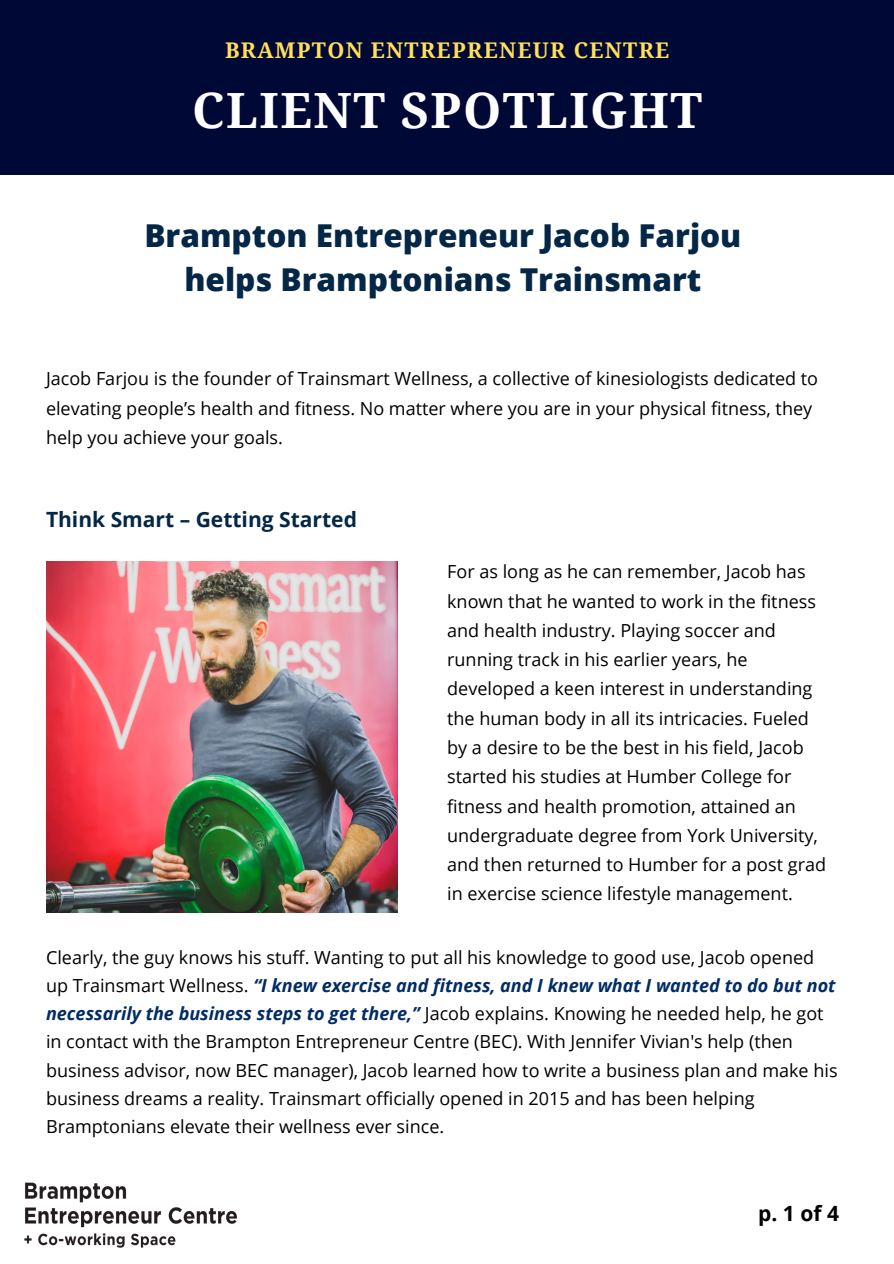
<style>
.page{position:relative;width:894px;height:1264px;background:#fff}
.page>*{position:absolute;margin:0;border:0;box-sizing:border-box;transform-origin:0 0}
.t1{font:700 48.6px "Droid Serif";letter-spacing:.03em;color:#fff}
.t2{font:800 31.5px "Open Sans";color:#052747}
.t3{font:700 21.6px "Droid Serif";letter-spacing:.06em;color:#ffde59}
.t4{font:700 21px "Open Sans";color:#052747}
.t5{font:700 21px "Open Sans";color:#000}
.t6{font:18px/29.2px "Open Sans";color:#000}
.s1{font-weight:700;font-style:italic;color:#002c65}
</style>
<div class="page">
<div style="left:0;top:0;width:893px;height:174px;background:#000836"></div>
<img style="left:24px;top:1182px;width:213px;height:66px">
<img style="left:46px;top:561px;width:351px;height:351px">
<p class="t3" style="left:225px;top:38px;width:445px">BRAMPTON ENTREPRENEUR CENTRE</p>
<p class="t1" style="left:192px;top:83px;width:511px">CLIENT SPOTLIGHT</p>
<p class="t2" style="left:144px;top:213px;width:598px">Brampton Entrepreneur Jacob Farjou</p>
<p class="t2" style="left:184px;top:257px;width:518px">helps Bramptonians Trainsmart</p>
<p class="t6" style="left:46px;top:364px;width:773px">Jacob Farjou is the founder of Trainsmart Wellness, a collective of kinesiologists dedicated to elevating people’s health and fitness. No matter where you are in your physical fitness, they help you achieve your goals.</p>
<p class="t4" style="left:46px;top:504px;width:312px">Think Smart – Getting Started</p>
<p class="t6" style="left:447px;top:556px;width:380px">For as long as he can remember, Jacob has known that he wanted to work in the fitness and health industry. Playing soccer and running track in his earlier years, he developed a keen interest in understanding the human body in all its intricacies. Fueled by a desire to be the best in his field, Jacob started his studies at Humber College for fitness and health promotion, attained an undergraduate degree from York University, and then returned to Humber for a post grad in exercise science lifestyle management.</p>
<p class="t6" style="left:46px;top:942px;width:792px;line-height:28.2px">Clearly, the guy knows his stuff. Wanting to put all his knowledge to good use, Jacob opened up Trainsmart Wellness. <span class="s1">“I knew exercise and fitness, and I knew what I wanted to do but not necessarily the business steps to get there,”</span> Jacob explains. Knowing he needed help, he got in contact with the Brampton Entrepreneur Centre (BEC). With Jennifer Vivian's help (then business advisor, now BEC manager), Jacob learned how to write a business plan and make his business dreams a reality. Trainsmart officially opened in 2015 and has been helping Bramptonians elevate their wellness ever since.</p>
<p class="t5" style="left:758px;top:1198px;width:82px">p.1of4</p>
</div>
